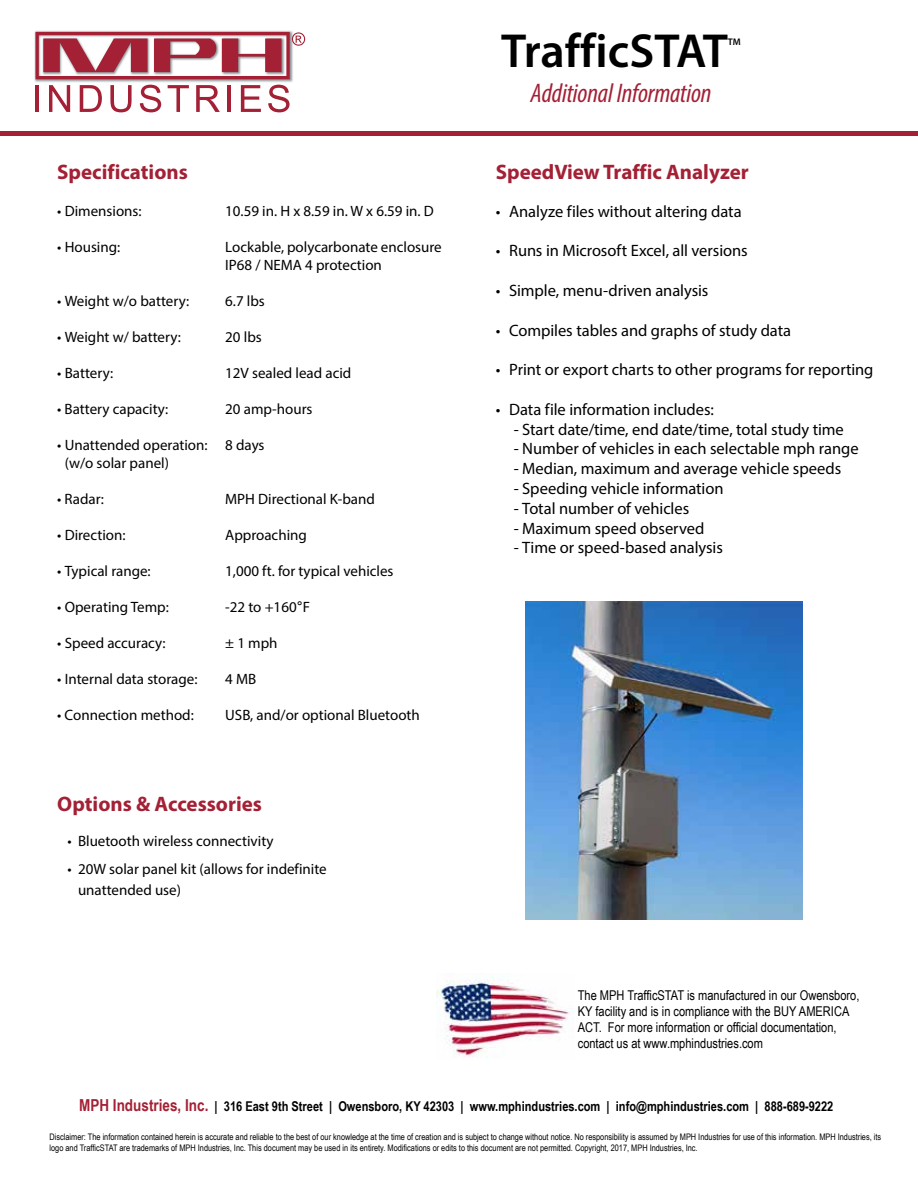
<style>
.page{position:relative;width:918px;height:1188px;background:#fff}
.page>*{position:absolute;margin:0;border:0;box-sizing:border-box;transform-origin:0 0}
.t1{font:600 48px "Myriad Pro";color:#000}
.t2{font:italic condensed 27px "Myriad Pro";letter-spacing:-.005em;color:#a32035}
.t3{font:700 21px "Myriad Pro";color:#a32035}
.t4{font:16.5px "Myriad Pro";letter-spacing:-.005em;color:#000}
.t5{font:15px/18px "Myriad Pro";color:#000}
.t6{font:13.5px/16.2px "Arial Narrow";color:#000}
.t7{font:700 13.5px "Arial Narrow";color:#000}
.t8{font:600 9.6px "Myriad Pro";color:#000}
.t9{font:9px/10.8px "Arial Narrow";color:#000}
.s1{font-family:"Arial Narrow"}
.s2{font-size:16.5px;color:#a32035}
</style>
<div class="page">
<hr style="left:0;top:131px;width:918px;height:4px;background:#a32035">
<img style="left:34px;top:30px;width:259px;height:53px">
<hr style="left:36px;top:85px;width:3px;height:27px;background:#a32035">
<svg style="left:49px;top:85px;width:21px;height:27px"></svg>
<svg style="left:80px;top:85px;width:22px;height:27px"></svg>
<svg style="left:110px;top:85px;width:22px;height:27px"></svg>
<svg style="left:140px;top:85px;width:21px;height:27px"></svg>
<svg style="left:168px;top:85px;width:21px;height:27px"></svg>
<svg style="left:196px;top:85px;width:24px;height:27px"></svg>
<hr style="left:227px;top:85px;width:4px;height:27px;background:#a32035">
<svg style="left:241px;top:85px;width:20px;height:27px"></svg>
<svg style="left:268px;top:85px;width:22px;height:27px"></svg>
<svg style="left:35px;top:32px;width:270px;height:47px"></svg>
<img style="left:525px;top:602px;width:277px;height:318px">
<img style="left:436px;top:976px;width:138px;height:82px">
<h3 class="t3" style="left:57px;top:158px;width:132px">Specifications</h3>
<p class="t5" style="left:57px;top:201px;width:86px">• Dimensions:</p>
<p class="t5" style="left:225px;top:201px;width:210px">10.59 in. H x 8.59 in. W x 6.59 in. D</p>
<p class="t5" style="left:57px;top:237px;width:65px">• Housing:</p>
<p class="t5" style="left:225px;top:237px;width:218px">Lockable, polycarbonate enclosure<br>IP68 / NEMA 4 protection</p>
<p class="t5" style="left:57px;top:291px;width:133px">• Weight w/o battery:</p>
<p class="t5" style="left:225px;top:291px;width:41px">6.7 lbs</p>
<p class="t5" style="left:57px;top:327px;width:125px">• Weight w/ battery:</p>
<p class="t5" style="left:225px;top:327px;width:38px">20 lbs</p>
<p class="t5" style="left:57px;top:363px;width:57px">• Battery:</p>
<p class="t5" style="left:225px;top:363px;width:128px">12V sealed lead acid</p>
<p class="t5" style="left:57px;top:399px;width:113px">• Battery capacity:</p>
<p class="t5" style="left:225px;top:399px;width:89px">20 amp-hours</p>
<p class="t5" style="left:65px;top:435px;width:201px;text-indent:-8px">• Unattended operation: 8 days (w/o solar panel)</p>
<p class="t5" style="left:57px;top:489px;width:48px">• Radar:</p>
<p class="t5" style="left:225px;top:489px;width:151px">MPH Directional K-band</p>
<p class="t5" style="left:57px;top:525px;width:70px">• Direction:</p>
<p class="t5" style="left:225px;top:525px;width:83px">Approaching</p>
<p class="t5" style="left:57px;top:561px;width:95px">• Typical range:</p>
<p class="t5" style="left:225px;top:561px;width:170px">1,000 ft. for typical vehicles</p>
<p class="t5" style="left:57px;top:597px;width:113px">• Operating Temp:</p>
<p class="t5" style="left:225px;top:597px;width:86px">-22 to +160<span class="s1">°</span>F</p>
<p class="t5" style="left:57px;top:633px;width:110px">• Speed accuracy:</p>
<p class="t5" style="left:225px;top:633px;width:54px">± 1 mph</p>
<p class="t5" style="left:57px;top:669px;width:142px">• Internal data storage:</p>
<p class="t5" style="left:225px;top:669px;width:33px">4 MB</p>
<p class="t5" style="left:57px;top:705px;width:138px">• Connection method:</p>
<p class="t5" style="left:225px;top:705px;width:196px">USB, and/or optional Bluetooth</p>
<h3 class="t3" style="left:57px;top:790px;width:206px">Options &amp; Accessories</h3>
<p class="t5" style="left:68px;top:832px;width:208px">• Bluetooth wireless connectivity</p>
<p class="t5" style="left:78px;top:858px;width:250px;line-height:21px;text-indent:-10px">• 20W solar panel kit (allows for indefinite unattended use)</p>
<h1 class="t1" style="left:501px;top:20px;width:228px">TrafficSTAT</h1>
<p class="t8" style="left:728px;top:36px;width:14px">TM</p>
<h2 class="t2" style="left:530px;top:77px;width:183px">Additional Information</h2>
<h3 class="t3" style="left:496px;top:158px;width:255px">SpeedView Traffic Analyzer</h3>
<p class="t4" style="left:496px;top:201px;width:248px">• Analyze files without altering data</p>
<p class="t4" style="left:496px;top:241px;width:254px">• Runs in Microsoft Excel, all versions</p>
<p class="t4" style="left:496px;top:280px;width:214px">• Simple, menu-driven analysis</p>
<p class="t4" style="left:496px;top:320px;width:297px">• Compiles tables and graphs of study data</p>
<p class="t4" style="left:496px;top:360px;width:379px">• Print or export charts to other programs for reporting</p>
<p class="t4" style="left:496px;top:399px;width:220px">• Data file information includes:</p>
<p class="t4" style="left:514px;top:419px;width:332px">- Start date/time, end date/time, total study time</p>
<p class="t4" style="left:514px;top:439px;width:346px">- Number of vehicles in each selectable mph range</p>
<p class="t4" style="left:514px;top:459px;width:329px">- Median, maximum and average vehicle speeds</p>
<p class="t4" style="left:514px;top:478px;width:211px">- Speeding vehicle information</p>
<p class="t4" style="left:514px;top:498px;width:177px">- Total number of vehicles</p>
<p class="t4" style="left:514px;top:518px;width:192px">- Maximum speed observed</p>
<p class="t4" style="left:514px;top:538px;width:211px">- Time or speed-based analysis</p>
<p class="t6" style="left:578px;top:986px;width:283px">The MPH TrafficSTAT is manufactured in our Owensboro, KY facility and is in compliance with the BUY AMERICA ACT. For more information or official documentation, contact us at www.mphindustries.com</p>
<p class="t7" style="left:79px;top:1096px;width:756px"><span class="s2">MPH Industries, Inc.</span> | 316 East 9th Street | Owensboro, KY 42303 | www.mphindustries.com | info@mphindustries.com | 888-689-9222</p>
<p class="t9" style="left:49px;top:1132px;width:833px">Disclaimer: The information contained herein is accurate and reliable to the best of our knowledge at the time of creation and is subject to change without notice. No responsibility is assumed by MPH Industries for use of this information. MPH Industries, its logo and TrafficSTAT are trademarks of MPH Industries, Inc. This document may be used in its entirety. Modifications or edits to this document are not permitted. Copyright, 2017, MPH Industries, Inc.</p>
</div>
